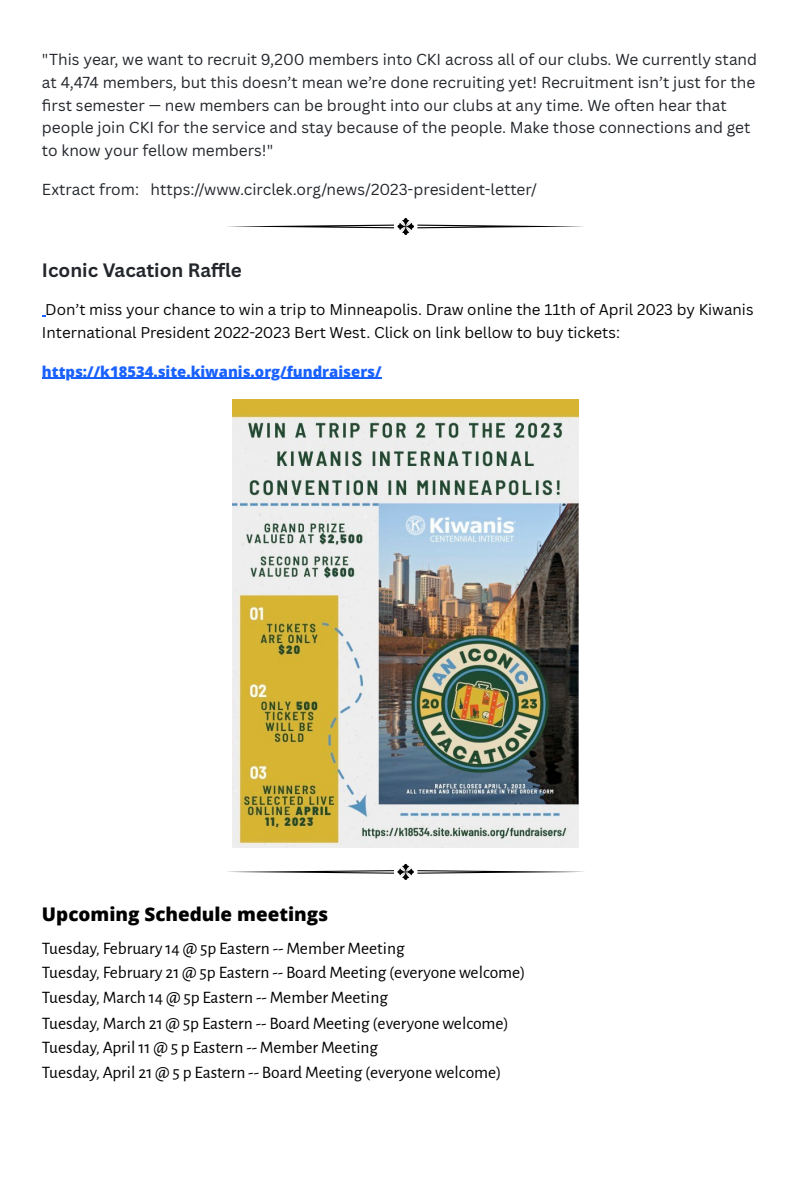
<style>
.page{position:relative;width:810px;height:1181px;background:#fff}
.page>*{position:absolute;margin:0;border:0;box-sizing:border-box;transform-origin:0 0}
.t1{font:800 18.9px "Open Sans";color:#000}
.t2{font:700 18.9px "Canva Sans";color:#23272c}
.t3{font:17.55px "Alegreya Sans";color:#000}
.t4{font:15.45px/22.8px "Canva Sans";color:#23272c}
.t5{font:15.15px/23.2px "Canva Sans";color:#050505}
.t6{font:800 14.85px "Open Sans";color:#1a62ff}
</style>
<div class="page">
<hr style="left:42px;top:377px;width:340px;height:1px;background:#1a62ff">
<svg style="left:227px;top:218px;width:357px;height:17px"></svg>
<img style="left:233px;top:400px;width:346px;height:447px">
<svg style="left:227px;top:863px;width:357px;height:17px"></svg>
<p class="t4" style="left:42px;top:48px;width:717px">"This year, we want to recruit 9,200 members into CKI across all of our clubs. We currently stand at 4,474 members, but this doesn’t mean we’re done recruiting yet! Recruitment isn’t just for the fi rst semester — new members can be brought into our clubs at any time. We often hear that people join CKI for the service and stay because of the people. Make those connections and get to know your fellow members!"</p>
<p class="t4" style="left:42px;top:177px;width:497px">Extract from: https://www.circlek.org/news/2023-president-letter/</p>
<p class="t2" style="left:42px;top:256px;width:201px">Iconic Vacation Raffle</p>
<p class="t5" style="left:42px;top:297px;width:713px">Don’t miss your chance to win a trip to Minneapolis. Draw online the 11th of April 2023 by Kiwanis<br>International President 2022-2023 Bert West. Click on link bellow to buy tickets:</p>
<p class="t6" style="left:42px;top:361px;width:341px">https://k18534.site.kiwanis.org/fundraisers/</p>
<p class="t1" style="left:42px;top:901px;width:288px">Upcoming Schedule meetings</p>
<p class="t3" style="left:42px;top:939px;width:364px">Tuesday, February 14 @ 5p Eastern -- Member Meeting</p>
<p class="t3" style="left:42px;top:964px;width:485px">Tuesday, February 21 @ 5p Eastern -- Board Meeting (everyone welcome)</p>
<p class="t3" style="left:42px;top:989px;width:347px">Tuesday, March 14 @ 5p Eastern -- Member Meeting</p>
<p class="t3" style="left:42px;top:1014px;width:468px">Tuesday, March 21 @ 5p Eastern -- Board Meeting (everyone welcome)</p>
<p class="t3" style="left:42px;top:1038px;width:338px">Tuesday, April 11 @ 5 p Eastern -- Member Meeting</p>
<p class="t3" style="left:42px;top:1064px;width:461px">Tuesday, April 21 @ 5 p Eastern -- Board Meeting (everyone welcome)</p>
</div>
